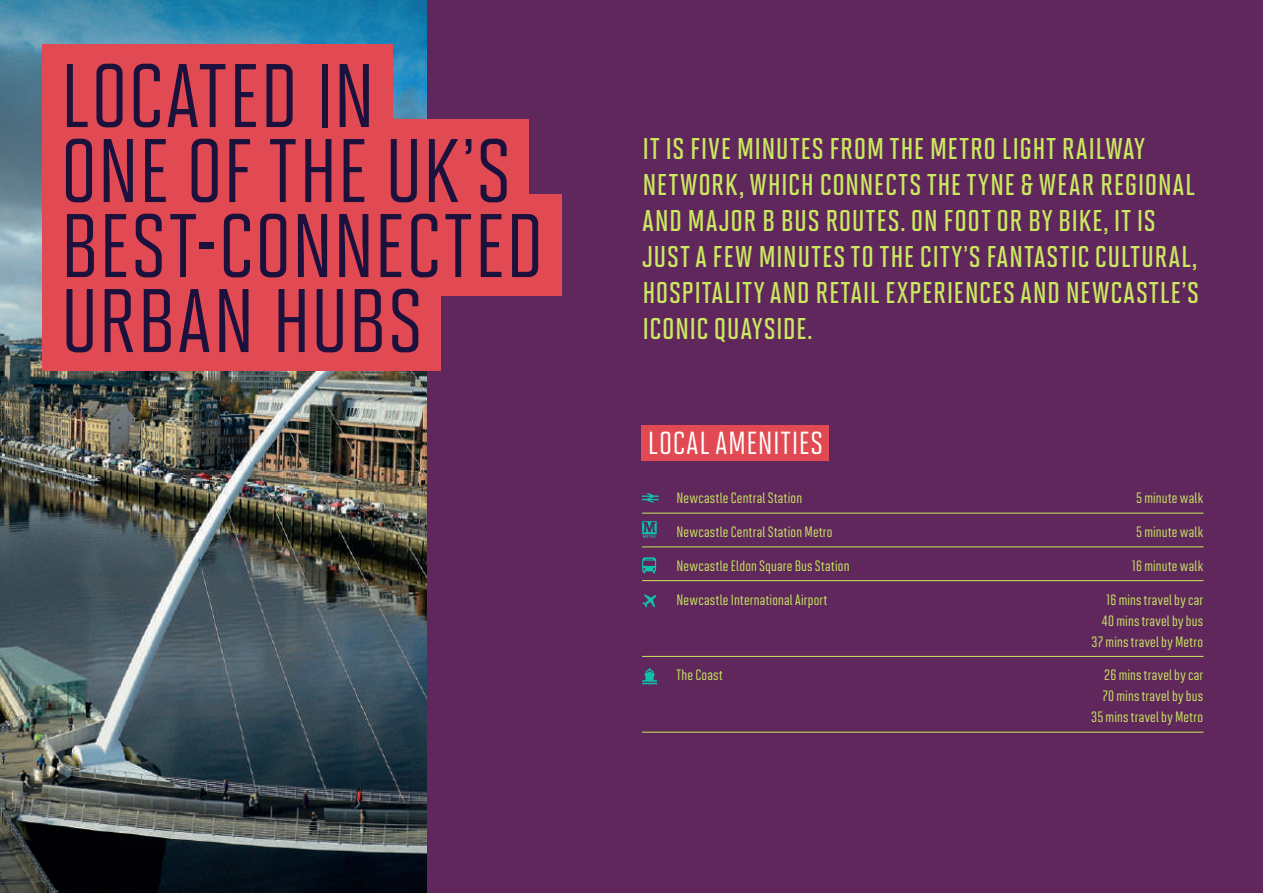
<style>
.page{position:relative;width:1263px;height:893px;background:#fff}
.page>*{position:absolute;margin:0;border:0;box-sizing:border-box;transform-origin:0 0}
.t1{font:500 90px/75px "Solano Gothic Pro MVB";letter-spacing:.01em;color:#1c113c}
.t2{font:500 31.8px "Solano Gothic Pro MVB";letter-spacing:.035em;color:#fff}
.t3{font:600 30px/36px "Solano Gothic Pro MVB";letter-spacing:.025em;color:#cae95f}
.t4{font:500 15px/21px "Solano Gothic Pro MVB";letter-spacing:.02em;color:#cae95f;text-align:right}
</style>
<div class="page">
<div style="left:427px;top:0;width:836px;height:893px;background:#60275c"></div>
<img style="left:0;top:0;width:427px;height:893px">
<div style="left:43px;top:45px;width:350px;height:101px;background:#e14a53"></div>
<div style="left:43px;top:120px;width:486px;height:101px;background:#e14a53"></div>
<div style="left:43px;top:195px;width:519px;height:101px;background:#e14a53"></div>
<div style="left:43px;top:270px;width:398px;height:101px;background:#e14a53"></div>
<hr style="left:642px;top:513px;width:561px;height:1px;background:#cae95f">
<hr style="left:642px;top:546px;width:561px;height:1px;background:#cae95f">
<hr style="left:642px;top:580px;width:561px;height:1px;background:#cae95f">
<hr style="left:642px;top:656px;width:561px;height:1px;background:#cae95f">
<hr style="left:642px;top:732px;width:561px;height:1px;background:#cae95f">
<div style="left:642px;top:425px;width:187px;height:36px;background:#e14a53"></div>
<svg style="left:642px;top:493px;width:16px;height:9px"></svg>
<svg style="left:642px;top:594px;width:14px;height:14px"></svg>
<svg style="left:642px;top:668px;width:15px;height:17px"></svg>
<svg style="left:642px;top:557px;width:14px;height:16px"></svg>
<svg style="left:642px;top:521px;width:15px;height:17px"></svg>
<h1 class="t1" style="left:60px;top:55px;width:485px">LOCATED IN<br>ONE OF THE UK’S<br>BEST-CONNECTED<br>URBAN HUBS</h1>
<p class="t3" style="left:642px;top:130px;width:558px">IT IS FIVE MINUTES FROM THE METRO LIGHT RAILWAY NETWORK, WHICH CONNECTS THE TYNE &amp; WEAR REGIONAL AND MAJOR B BUS ROUTES. ON FOOT OR BY BIKE, IT IS JUST A FEW MINUTES TO THE CITY’S FANTASTIC CULTURAL, HOSPITALITY AND RETAIL EXPERIENCES AND NEWCASTLE’S ICONIC QUAYSIDE.</p>
<h2 class="t2" style="left:648px;top:423px;width:177px">LOCAL AMENITIES</h2>
<p class="t4" style="left:676px;top:487px;width:127px">Newcastle Central Station</p>
<p class="t4" style="left:1136px;top:487px;width:69px">5 minute walk</p>
<p class="t4" style="left:676px;top:521px;width:158px">Newcastle Central Station Metro</p>
<p class="t4" style="left:1136px;top:521px;width:69px">5 minute walk</p>
<p class="t4" style="left:676px;top:555px;width:175px">Newcastle Eldon Square Bus Station</p>
<p class="t4" style="left:1132px;top:555px;width:73px">16 minute walk</p>
<p class="t4" style="left:676px;top:588px;width:152px">Newcastle International Airport</p>
<p class="t4" style="left:1091px;top:588px;width:113px">16 mins travel by car<br>40 mins travel by bus<br>37 mins travel by Metro</p>
<p class="t4" style="left:676px;top:664px;width:48px">The Coast</p>
<p class="t4" style="left:1091px;top:664px;width:114px">26 mins travel by car<br>70 mins travel by bus<br>35 mins travel by Metro</p>
</div>
